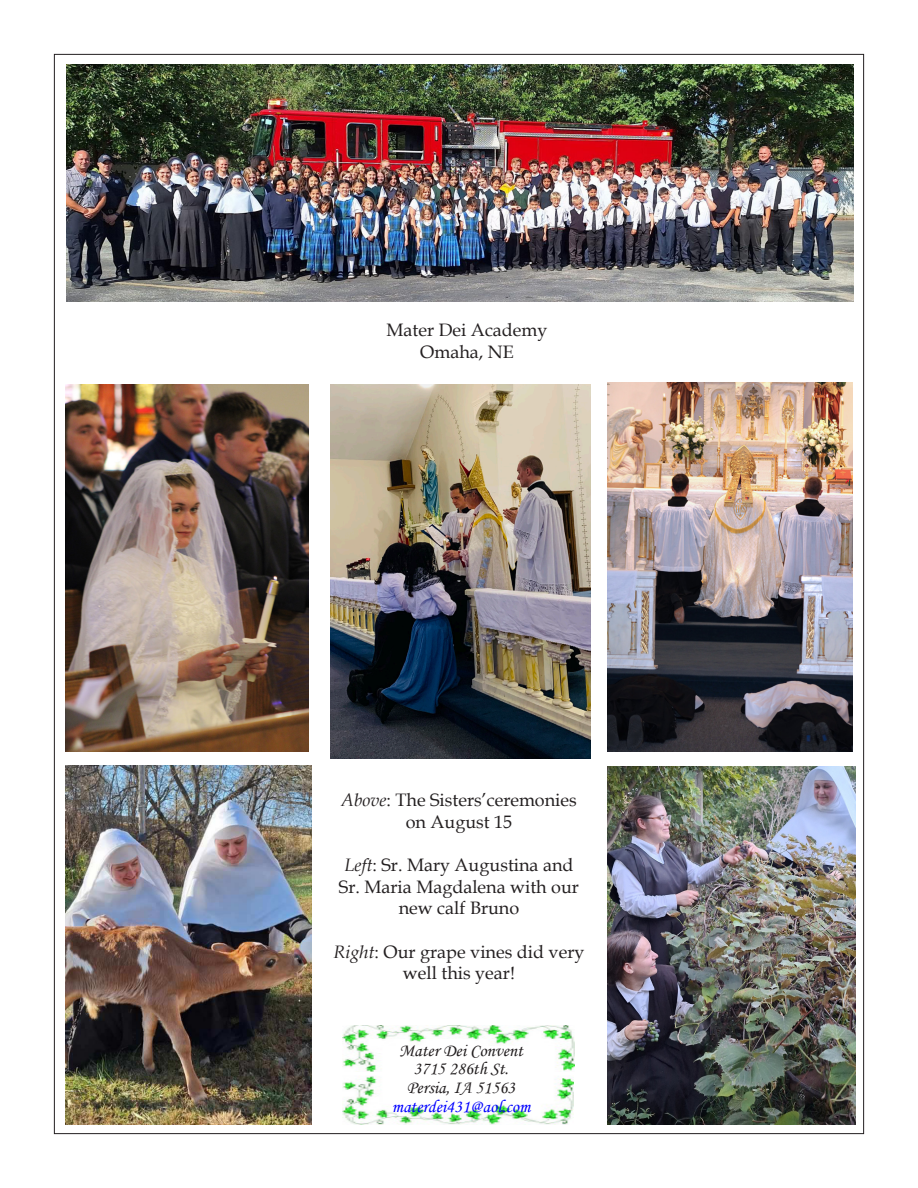
<style>
.page{position:relative;width:918px;height:1188px;background:#fff}
.page>*{position:absolute;margin:0;border:0;box-sizing:border-box;transform-origin:0 0}
.t1{font:18px/21.6px "Book Antiqua";color:#231f20;text-align:center}
.t2{font:18px "Monotype Corsiva";color:#231f20}
.t3{font:18px "Monotype Corsiva";color:#00f}
.s1{font-style:italic}
</style>
<div class="page">
<img style="left:343px;top:1026px;width:231px;height:46px">
<img style="left:342px;top:1076px;width:232px;height:48px">
<img style="left:66px;top:64px;width:787px;height:237px">
<img style="left:65px;top:385px;width:244px;height:367px">
<img style="left:330px;top:385px;width:260px;height:374px">
<img style="left:607px;top:382px;width:246px;height:369px">
<img style="left:65px;top:766px;width:246px;height:359px">
<img style="left:607px;top:766px;width:248px;height:359px">
<p class="t1" style="left:387px;top:319px;width:162px">Mater Dei Academy</p>
<p class="t1" style="left:420px;top:340px;width:95px">Omaha, NE</p>
<p class="t1" style="left:341px;top:789px;width:237px"><span class="s1">Above</span>: The Sisters’ceremonies on August 15</p>
<p class="t1" style="left:344px;top:854px;width:231px"><span class="s1">Left</span>: Sr. Mary Augustina and</p>
<p class="t1" style="left:339px;top:875px;width:242px">Sr. Maria Magdalena with our new calf Bruno</p>
<p class="t1" style="left:334px;top:940px;width:252px"><span class="s1">Right</span>: Our grape vines did very well this year!</p>
<p class="t2" style="left:399px;top:1039px;width:125px">Mater Dei Convent</p>
<p class="t2" style="left:414px;top:1058px;width:97px">3715 286th St.</p>
<p class="t2" style="left:407px;top:1077px;width:110px">Persia, IA 51563</p>
<p class="t3" style="left:392px;top:1095px;width:140px">materdei431@aol.com</p>
</div>
